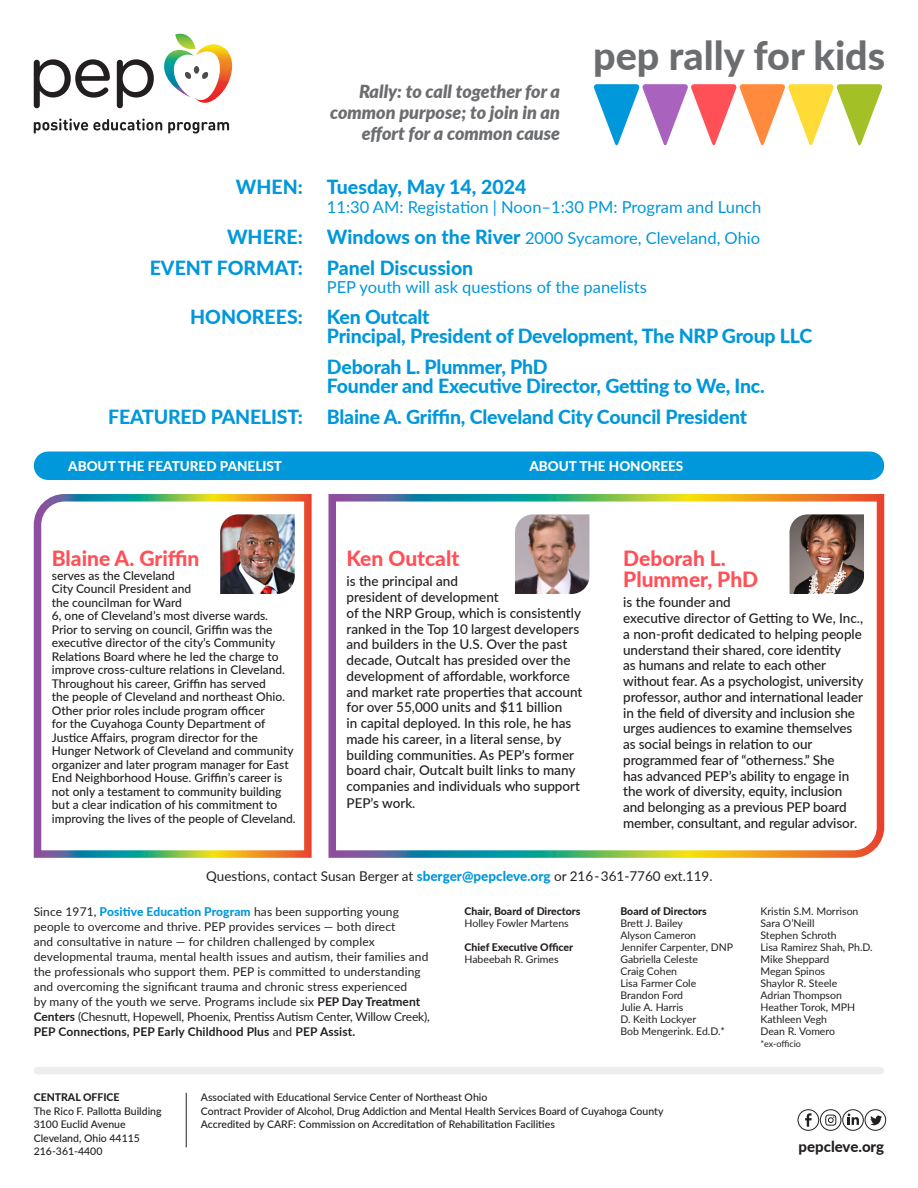
<style>
.page{position:relative;width:918px;height:1188px;background:#fff}
.page>*{position:absolute;margin:0;border:0;box-sizing:border-box;transform-origin:0 0}
.t1{font:800 39.6px "Lato";color:#6c6d70}
.t2{font:800 21px/21px "Lato";color:#ff5057}
.t3{font:800 19.5px/18.8px "Lato";letter-spacing:-.01em;color:#0097db}
.t4{font:italic 900 18px/21px "Lato";color:#6c6d70;text-align:right}
.t5{font:16.5px "Lato";color:#0097db}
.t6{font:800 15px "Lato";color:#231f20}
.t7{font:500 13.5px/15.8px "Lato";letter-spacing:-.01em;color:#231f20}
.t8{font:13.5px "Lato";color:#231f20}
.t9{font:800 13.5px "Lato";color:#fff}
.t10{font:500 12px/13.5px "Lato";color:#231f20}
.t11{font:12px/15px "Lato";letter-spacing:.01em;color:#231f20}
.t12{font:10.5px "Lato";color:#231f20}
.t13{font:500 10.5px "Lato";color:#231f20}
.t14{font:800 10.5px "Lato";color:#231f20}
.t15{font:9px "Lato";letter-spacing:-.005em;color:#231f20}
.s1{font-weight:800;font-size:19.5px}
.s2{font-weight:800;color:#0097db}
.s3{font-weight:700}
</style>
<div class="page">
<div style="left:48px;top:452px;width:822px;height:28px;background:#0097db"></div>
<svg style="left:328px;top:494px;width:557px;height:364px"></svg>
<svg style="left:33px;top:494px;width:279px;height:364px"></svg>
<svg style="left:594px;top:84px;width:289px;height:62px"></svg>
<img style="left:220px;top:514px;width:75px;height:80px">
<hr style="left:186px;top:1093px;width:1px;height:54px;background:#231f20">
<div style="left:865px;top:1109px;width:21px;height:22px;border:1px solid #231f20;border-radius:50%"></div>
<svg style="left:870px;top:1116px;width:12px;height:9px"></svg>
<div style="left:798px;top:1109px;width:21px;height:22px;border:1px solid #231f20;border-radius:50%"></div>
<svg style="left:805px;top:1113px;width:7px;height:14px"></svg>
<div style="left:820px;top:1109px;width:21px;height:22px;border:1px solid #231f20;border-radius:50%"></div>
<svg style="left:825px;top:1115px;width:11px;height:11px"></svg>
<div style="left:842px;top:1109px;width:22px;height:22px;border:1px solid #231f20;border-radius:50%"></div>
<svg style="left:848px;top:1114px;width:11px;height:11px"></svg>
<svg style="left:34px;top:59px;width:76px;height:49px"></svg>
<svg style="left:117px;top:59px;width:37px;height:49px"></svg>
<svg style="left:164px;top:34px;width:68px;height:69px"></svg>
<svg style="left:34px;top:119px;width:195px;height:15px"></svg>
<div style="left:38px;top:1067px;width:842px;height:7px;background:#ededed"></div>
<img style="left:515px;top:514px;width:75px;height:80px">
<img style="left:790px;top:514px;width:74px;height:80px">
<p class="t4" style="left:330px;top:80px;width:231px">Rally: to call together for a common purpose; to join in an effort for a common cause</p>
<p class="t1" style="left:593px;top:26px;width:294px">pep rally for kids</p>
<p class="t3" style="left:236px;top:177px;width:292px">WHEN: Tuesday, May 14, 2024</p>
<p class="t5" style="left:327px;top:195px;width:436px">11:30 AM: Registation | Noon–1:30 PM: Program and Lunch</p>
<p class="t5" style="left:227px;top:226px;width:535px"><span class="s1">WHERE: Windows on the River</span> 2000 Sycamore, Cleveland, Ohio</p>
<p class="t3" style="left:150px;top:257px;width:325px">EVENT FORMAT: Panel Discussion</p>
<p class="t5" style="left:327px;top:276px;width:322px">PEP youth will ask questions of the panelists</p>
<p class="t3" style="left:327px;top:307px;width:487px;text-indent:-137px">HONOREES: Ken Outcalt<br>Principal, President of Development, The NRP Group LLC</p>
<p class="t3" style="left:327px;top:357px;width:439px">Deborah L. Plummer, PhD<br>Founder and Executive Director, Getting to We, Inc.</p>
<p class="t3" style="left:108px;top:406px;width:640px">FEATURED PANELIST: Blaine A. Griffin, Cleveland City Council President</p>
<p class="t9" style="left:68px;top:456px;width:215px">ABOUT THE FEATURED PANELIST</p>
<p class="t9" style="left:529px;top:456px;width:155px">ABOUT THE HONOREES</p>
<p class="t2" style="left:52px;top:547px;width:149px">Blaine A. Griffin</p>
<p class="t10" style="left:52px;top:568px;width:245px">serves as the Cleveland<br>City Council President and<br>the councilman for Ward<br>6, one of Cleveland’s most diverse wards.<br>Prior to serving on council, Griffin was the executive director of the city’s Community Relations Board where he led the charge to improve cross-culture relations in Cleveland.<br>Throughout his career, Griffin has served<br>the people of Cleveland and northeast Ohio.<br>Other prior roles include program officer<br>for the Cuyahoga County Department of Justice Affairs, program director for the Hunger Network of Cleveland and community organizer and later program manager for East End Neighborhood House. Griffin’s career is not only a testament to community building but a clear indication of his commitment to improving the lives of the people of Cleveland.</p>
<p class="t2" style="left:346px;top:547px;width:114px">Ken Outcalt</p>
<p class="t7" style="left:346px;top:573px;width:237px">is the principal and<br>president of development<br>of the NRP Group, which is consistently ranked in the Top 10 largest developers and builders in the U.S. Over the past decade, Outcalt has presided over the development of affordable, workforce and market rate properties that account for over 55,000 units and $11 billion<br>in capital deployed. In this role, he has made his career, in a literal sense, by building communities. As PEP’s former board chair, Outcalt built links to many companies and individuals who support PEP’s work.</p>
<p class="t2" style="left:623px;top:547px;width:136px">Deborah L.<br>Plummer, PhD</p>
<p class="t7" style="left:623px;top:594px;width:242px">is the founder and<br>executive director of Getting to We, Inc., a non-profit dedicated to helping people understand their shared, core identity<br>as humans and relate to each other without fear. As a psychologist, university professor, author and international leader in the field of diversity and inclusion she urges audiences to examine themselves as social beings in relation to our programmed fear of “otherness.” She<br>has advanced PEP’s ability to engage in the work of diversity, equity, inclusion and belonging as a previous PEP board member, consultant, and regular advisor.</p>
<p class="t8" style="left:206px;top:867px;width:508px">Questions, contact Susan Berger at <span class="s2">sberger@pepcleve.org</span> or 216-361-7760 ext.119.</p>
<p class="t11" style="left:34px;top:904px;width:398px">Since 1971, <span class="s2">Positive Education Program</span> has been supporting young people to overcome and thrive. PEP provides services — both direct<br>and consultative in nature — for children challenged by complex developmental trauma, mental health issues and autism, their families and the professionals who support them. PEP is committed to understanding and overcoming the significant trauma and chronic stress experienced<br>by many of the youth we serve. Programs include six <span class="s3">PEP Day Treatment Centers</span> (Chesnutt, Hopewell, Phoenix, Prentiss Autism Center, Willow Creek), <span class="s3">PEP Connections, PEP Early Childhood Plus</span> and <span class="s3">PEP Assist.</span></p>
<p class="t14" style="left:465px;top:903px;width:117px">Chair, Board of Directors</p>
<p class="t12" style="left:465px;top:916px;width:106px">Holley Fowler Martens</p>
<p class="t14" style="left:465px;top:939px;width:110px">Chief Executive Officer</p>
<p class="t12" style="left:465px;top:952px;width:96px">Habeebah R. Grimes</p>
<p class="t14" style="left:620px;top:903px;width:88px">Board of Directors</p>
<p class="t12" style="left:620px;top:916px;width:64px">Brett J. Bailey</p>
<p class="t12" style="left:620px;top:928px;width:77px">Alyson Cameron</p>
<p class="t12" style="left:620px;top:940px;width:114px">Jennifer Carpenter, DNP</p>
<p class="t12" style="left:620px;top:952px;width:79px">Gabriella Celeste</p>
<p class="t12" style="left:620px;top:964px;width:58px">Craig Cohen</p>
<p class="t12" style="left:620px;top:976px;width:77px">Lisa Farmer Cole</p>
<p class="t12" style="left:620px;top:988px;width:64px">Brandon Ford</p>
<p class="t12" style="left:620px;top:1000px;width:65px">Julie A. Harris</p>
<p class="t12" style="left:620px;top:1012px;width:77px">D. Keith Lockyer</p>
<p class="t12" style="left:620px;top:1024px;width:106px">Bob Mengerink. Ed.D.*</p>
<p class="t12" style="left:760px;top:904px;width:100px">Kristin S.M. Morrison</p>
<p class="t12" style="left:760px;top:916px;width:56px">Sara O’Neill</p>
<p class="t12" style="left:760px;top:928px;width:78px">Stephen Schroth</p>
<p class="t12" style="left:760px;top:940px;width:114px">Lisa Ramirez Shah, Ph.D.</p>
<p class="t12" style="left:760px;top:952px;width:70px">Mike Sheppard</p>
<p class="t12" style="left:760px;top:964px;width:66px">Megan Spinos</p>
<p class="t12" style="left:760px;top:976px;width:78px">Shaylor R. Steele</p>
<p class="t12" style="left:760px;top:988px;width:83px">Adrian Thompson</p>
<p class="t12" style="left:760px;top:1000px;width:96px">Heather Torok, MPH</p>
<p class="t12" style="left:760px;top:1012px;width:68px">Kathleen Vegh</p>
<p class="t12" style="left:760px;top:1024px;width:76px">Dean R. Vomero</p>
<p class="t15" style="left:760px;top:1037px;width:42px">*ex-officio</p>
<p class="t13" style="left:201px;top:1090px;width:288px">Associated with Educational Service Center of Northeast Ohio</p>
<p class="t13" style="left:201px;top:1103px;width:464px">Contract Provider of Alcohol, Drug Addiction and Mental Health Services Board of Cuyahoga County</p>
<p class="t13" style="left:201px;top:1117px;width:356px">Accredited by CARF: Commission on Accreditation of Rehabilitation Facilities</p>
<p class="t14" style="left:34px;top:1090px;width:87px">CENTRAL OFFICE</p>
<p class="t13" style="left:34px;top:1103px;width:129px">The Rico F. Pallotta Building</p>
<p class="t13" style="left:34px;top:1117px;width:93px">3100 Euclid Avenue</p>
<p class="t13" style="left:34px;top:1130px;width:108px">Cleveland, Ohio 44115</p>
<p class="t13" style="left:34px;top:1144px;width:70px">216-361-4400</p>
<p class="t6" style="left:799px;top:1135px;width:87px">pepcleve.org</p>
</div>
